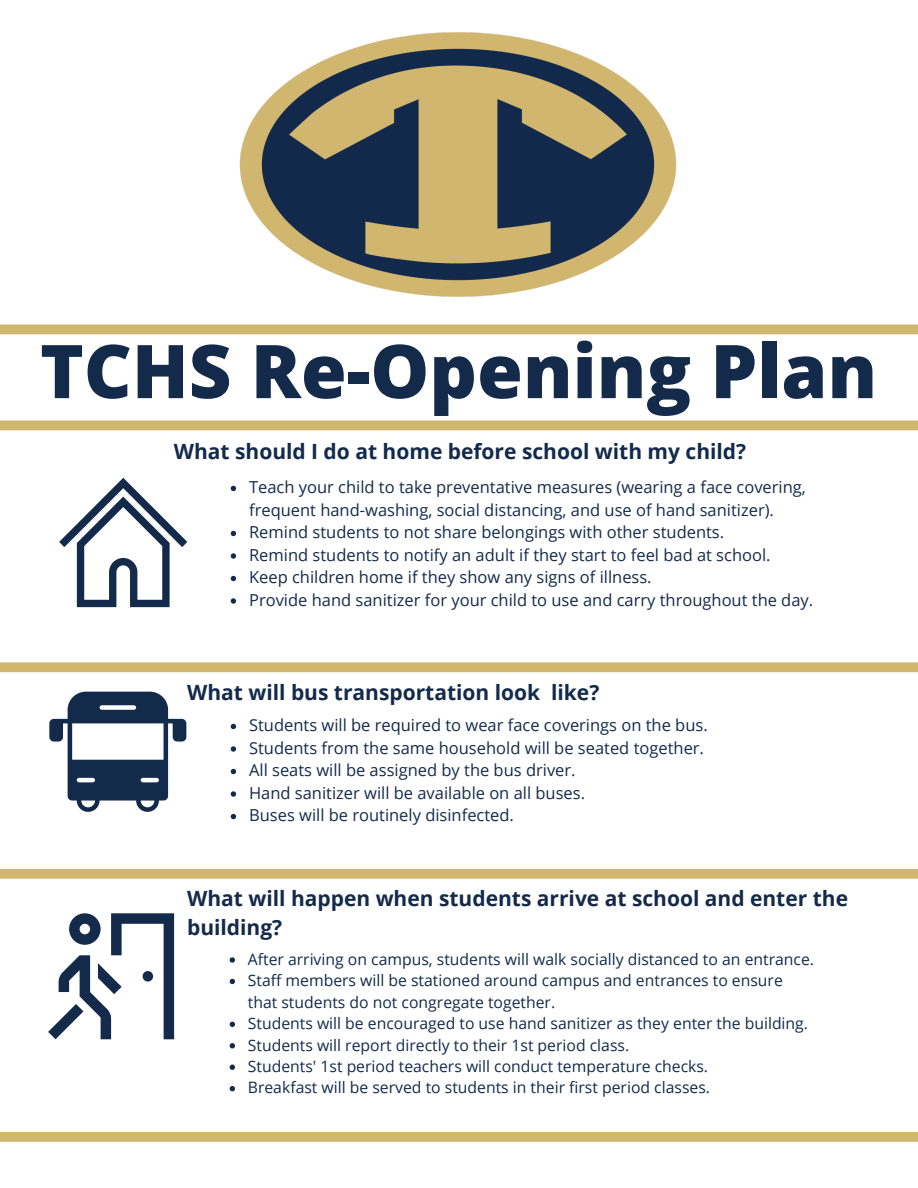
<style>
.page{position:relative;width:918px;height:1188px;background:#fff}
.page>*{position:absolute;margin:0;border:0;box-sizing:border-box;transform-origin:0 0}
.t1{font:800 74.25px "Open Sans";color:#142a4b}
.t2{font:700 21px/28.3px "Open Sans";color:#142a4b}
.t3{font:16.5px/22.5px "Open Sans";color:#142a4b}
.t4{font:15.75px/21.5px "Open Sans";color:#142a4b}
</style>
<div class="page">
<img style="left:239px;top:32px;width:438px;height:265px">
<div style="left:0;top:325px;width:918px;height:9px;background:#d1b66f"></div>
<div style="left:0;top:421px;width:918px;height:9px;background:#d1b66f"></div>
<svg style="left:59px;top:478px;width:128px;height:129px"></svg>
<svg style="left:231px;top:486px;width:5px;height:5px"></svg>
<svg style="left:231px;top:531px;width:5px;height:5px"></svg>
<svg style="left:231px;top:553px;width:5px;height:6px"></svg>
<svg style="left:231px;top:576px;width:5px;height:5px"></svg>
<svg style="left:231px;top:598px;width:5px;height:6px"></svg>
<svg style="left:0;top:662px;width:918px;height:10px;background:#d2b874"></svg>
<svg style="left:231px;top:724px;width:5px;height:5px"></svg>
<svg style="left:231px;top:746px;width:5px;height:6px"></svg>
<svg style="left:231px;top:769px;width:5px;height:5px"></svg>
<svg style="left:231px;top:791px;width:5px;height:6px"></svg>
<svg style="left:231px;top:814px;width:5px;height:5px"></svg>
<svg style="left:49px;top:692px;width:137px;height:120px"></svg>
<svg style="left:0;top:869px;width:918px;height:10px;background:#d2b873"></svg>
<svg style="left:48px;top:913px;width:126px;height:126px"></svg>
<svg style="left:230px;top:957px;width:5px;height:6px"></svg>
<svg style="left:230px;top:979px;width:5px;height:5px"></svg>
<svg style="left:230px;top:1022px;width:5px;height:5px"></svg>
<svg style="left:230px;top:1043px;width:5px;height:5px"></svg>
<svg style="left:230px;top:1065px;width:5px;height:5px"></svg>
<svg style="left:230px;top:1086px;width:5px;height:5px"></svg>
<svg style="left:0;top:1132px;width:918px;height:10px;background:#d1b771"></svg>
<h1 class="t1" style="left:40px;top:319px;width:839px">TCHS Re-Opening Plan</h1>
<p class="t2" style="left:174px;top:436px;width:574px">What should I do at home before school with my child?</p>
<p class="t3" style="left:249px;top:476px;width:566px">Teach your child to take preventative measures (wearing a face covering, frequent hand-washing, social distancing, and use of hand sanitizer).<br>Remind students to not share belongings with other students.<br>Remind students to notify an adult if they start to feel bad at school.<br>Keep children home if they show any signs of illness.<br>Provide hand sanitizer for your child to use and carry throughout the day.</p>
<p class="t2" style="left:187px;top:678px;width:414px">What will bus transportation look like?</p>
<p class="t3" style="left:249px;top:714px;width:460px">Students will be required to wear face coverings on the bus.<br>Students from the same household will be seated together.<br>All seats will be assigned by the bus driver.<br>Hand sanitizer will be available on all buses.<br>Buses will be routinely disinfected.</p>
<p class="t2" style="left:187px;top:884px;width:662px">What will happen when students arrive at school and enter the building?</p>
<p class="t4" style="left:248px;top:948px;width:568px">After arriving on campus, students will walk socially distanced to an entrance.<br>Staff members will be stationed around campus and entrances to ensure that students do not congregate together.<br>Students will be encouraged to use hand sanitizer as they enter the building.<br>Students will report directly to their 1st period class.<br>Students' 1st period teachers will conduct temperature checks.<br>Breakfast will be served to students in their first period classes.</p>
</div>
